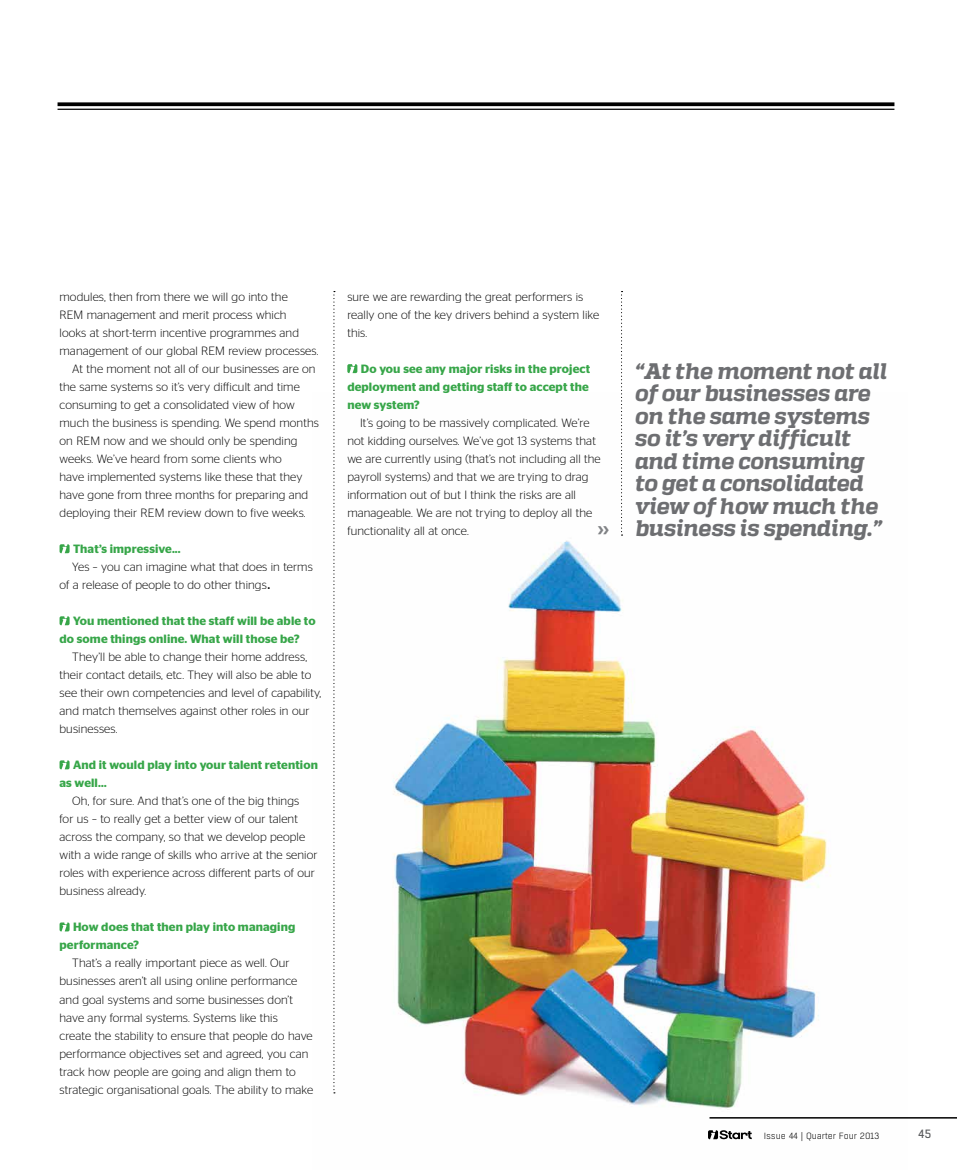
<style>
.page{position:relative;width:957px;height:1170px;background:#fff}
.page>*{position:absolute;margin:0;border:0;box-sizing:border-box;transform-origin:0 0}
.t1{font:italic 800 22.5px/22.5px "Quadon";letter-spacing:-.01em;color:#6d6e71}
.t2{font:700 18px "Aller";color:#808285}
.t3{font:300 12px/18px "Stag Sans";letter-spacing:.01em;color:#000}
.t4{font:600 12px/18px "Stag Sans";letter-spacing:.01em;color:#37a649}
.t5{font:12px "Boxed";color:#58595b}
.t6{font:300 9px "Boxed";letter-spacing:-.01em;color:#000}
.s1{font-family:"Calibri";font-weight:400;font-size:16.5px}
</style>
<div class="page">
<img style="left:333px;top:397px;width:575px;height:743px">
<hr style="left:709px;top:1116px;width:248px;height:2px;background:#000">
<svg style="left:708px;top:1130px;width:44px;height:9px"></svg>
<svg style="left:58px;top:102px;width:836px;height:4px;background:#191919"></svg>
<hr style="left:58px;top:109px;width:836px;height:1px;background:#000">
<svg style="left:60px;top:544px;width:10px;height:9px"></svg>
<svg style="left:60px;top:616px;width:10px;height:9px"></svg>
<svg style="left:60px;top:760px;width:10px;height:9px"></svg>
<svg style="left:60px;top:922px;width:10px;height:9px"></svg>
<svg style="left:333px;top:291px;width:2px;height:802px"></svg>
<svg style="left:347px;top:364px;width:10px;height:9px"></svg>
<svg style="left:621px;top:291px;width:1px;height:244px"></svg>
<p class="t3" style="left:60px;top:288px;width:230px">modules, then from there we will go into the</p>
<p class="t3" style="left:60px;top:306px;width:229px">REM management and merit process which</p>
<p class="t3" style="left:60px;top:324px;width:241px">looks at short-term incentive programmes and</p>
<p class="t3" style="left:60px;top:342px;width:260px">management of our global REM review processes.</p>
<p class="t3" style="left:72px;top:360px;width:245px">At the moment not all of our businesses are on</p>
<p class="t3" style="left:60px;top:378px;width:242px">the same systems so it’s very difficult and time</p>
<p class="t3" style="left:60px;top:396px;width:237px">consuming to get a consolidated view of how</p>
<p class="t3" style="left:60px;top:414px;width:261px">much the business is spending. We spend months</p>
<p class="t3" style="left:60px;top:432px;width:239px">on REM now and we should only be spending</p>
<p class="t3" style="left:60px;top:450px;width:224px">weeks. We’ve heard from some clients who</p>
<p class="t3" style="left:60px;top:468px;width:244px">have implemented systems like these that they</p>
<p class="t3" style="left:60px;top:486px;width:250px">have gone from three months for preparing and</p>
<p class="t3" style="left:60px;top:504px;width:248px">deploying their REM review down to five weeks.</p>
<p class="t4" style="left:73px;top:540px;width:109px">That’s impressive...</p>
<p class="t3" style="left:60px;top:558px;width:255px;text-indent:13px">Yes – you can imagine what that does in terms of a release of people to do other things<span class="s1">.</span></p>
<p class="t4" style="left:60px;top:612px;width:258px;text-indent:13px">You mentioned that the staff will be able to do some things online. What will those be?</p>
<p class="t3" style="left:60px;top:648px;width:263px;text-indent:13px">They’ll be able to change their home address, their contact details, etc. They will also be able to see their own competencies and level of capability, and match themselves against other roles in our businesses.</p>
<p class="t4" style="left:60px;top:756px;width:260px;text-indent:13px">And it would play into your talent retention as well…</p>
<p class="t3" style="left:60px;top:792px;width:260px;text-indent:13px">Oh, for sure. And that’s one of the big things<br>for us – to really get a better view of our talent across the company, so that we develop people with a wide range of skills who arrive at the senior roles with experience across different parts of our business already.</p>
<p class="t4" style="left:60px;top:918px;width:237px;text-indent:13px">How does that then play into managing performance?</p>
<p class="t3" style="left:60px;top:954px;width:255px;text-indent:13px">That’s a really important piece as well. Our businesses aren’t all using online performance and goal systems and some businesses don’t have any formal systems. Systems like this<br>create the stability to ensure that people do have performance objectives set and agreed, you can track how people are going and align them to strategic organisational goals. The ability to make</p>
<p class="t3" style="left:347px;top:288px;width:253px">sure we are rewarding the great performers is really one of the key drivers behind a system like this.</p>
<p class="t4" style="left:347px;top:360px;width:244px;text-indent:13px">Do you see any major risks in the project deployment and getting staff to accept the new system?</p>
<p class="t3" style="left:347px;top:414px;width:255px;text-indent:13px">It’s going to be massively complicated. We’re not kidding ourselves. We’ve got 13 systems that we are currently using (that’s not including all the payroll systems) and that we are trying to drag information out of but I think the risks are all manageable. We are not trying to deploy all the functionality all at once.</p>
<h2 class="t2" style="left:597px;top:517px;width:14px">››</h2>
<h1 class="t1" style="left:635px;top:360px;width:254px">“At the moment not all of our businesses are on the same systems so it’s very difficult and time consuming to get a consolidated view of how much the business is spending.”</h1>
<p class="t6" style="left:764px;top:1130px;width:117px">Issue 44 | Quarter Four 2013</p>
<p class="t5" style="left:918px;top:1125px;width:15px">45</p>
</div>
